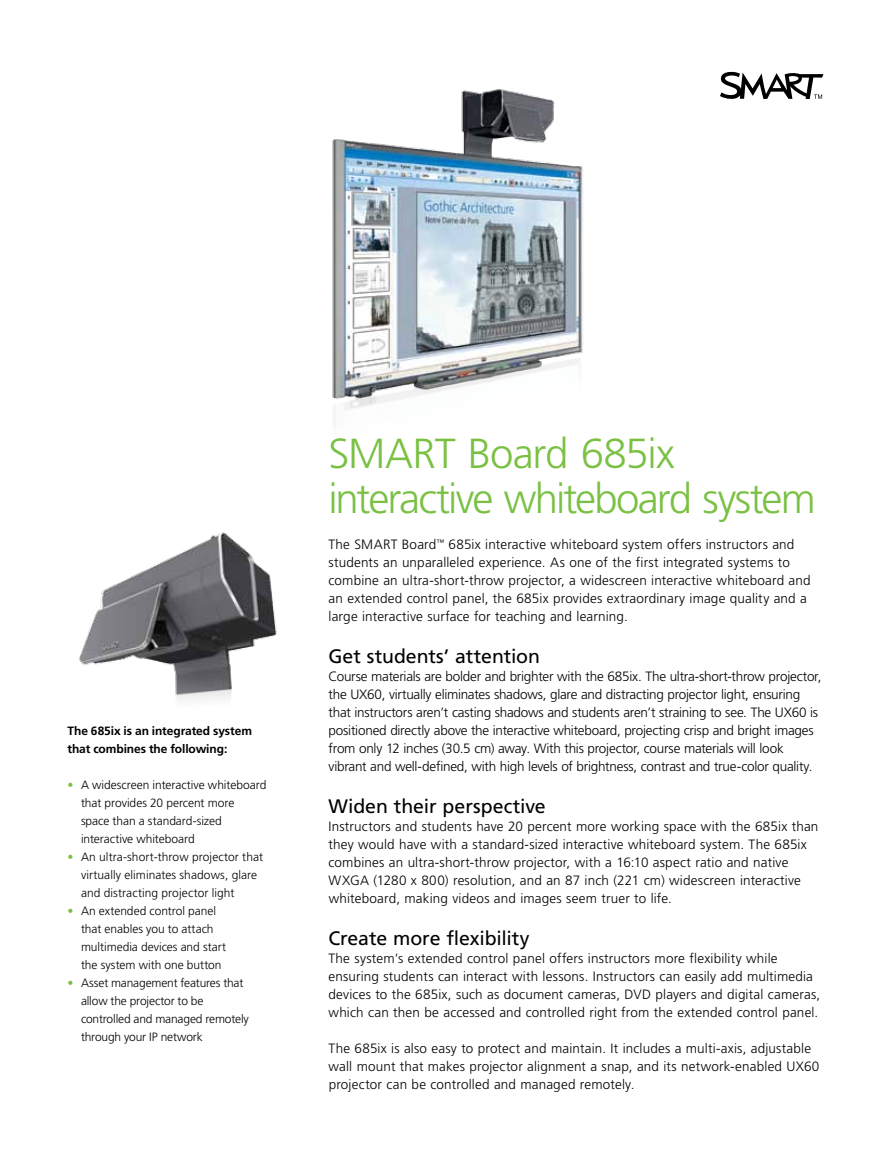
<style>
.page{position:relative;width:891px;height:1161px;background:#fff}
.page>*{position:absolute;margin:0;border:0;box-sizing:border-box;transform-origin:0 0}
.t1{font:300 42px/45px "Frutiger LT Std";letter-spacing:-.04em;color:#7ac143}
.t2{font:19.5px "Frutiger LT Std";letter-spacing:-.005em;color:#000}
.t3{font:300 13.5px/18px "Frutiger LT Std";letter-spacing:.01em;color:#000}
.t4{font:300 13.5px/18px "Frutiger LT Std";letter-spacing:-.02em;color:#000}
.t5{font:300 12px/18px "Frutiger LT Std";letter-spacing:-.005em;color:#000}
.t6{font:700 12px/18px "Frutiger LT Std";letter-spacing:-.005em;color:#000}
.s1{color:#7ac143}
</style>
<div class="page">
<img style="left:332px;top:89px;width:251px;height:335px">
<img style="left:79px;top:532px;width:198px;height:168px">
<svg style="left:720px;top:72px;width:104px;height:27px"></svg>
<p class="t6" style="left:68px;top:722px;width:186px">The 685ix is an integrated system that combines the following:</p>
<p class="t5" style="left:81px;top:776px;width:187px;text-indent:-14px"><span class="s1">•</span> A widescreen interactive whiteboard that provides 20 percent more<br>space than a standard-sized interactive whiteboard</p>
<p class="t5" style="left:81px;top:848px;width:184px;text-indent:-14px"><span class="s1">•</span> An ultra-short-throw projector that virtually eliminates shadows, glare and distracting projector light</p>
<p class="t5" style="left:81px;top:902px;width:147px;text-indent:-13px"><span class="s1">•</span> An extended control panel that enables you to attach multimedia devices and start the system with one button</p>
<p class="t5" style="left:81px;top:974px;width:169px;text-indent:-14px"><span class="s1">•</span> Asset management features that allow the projector to be controlled and managed remotely through your IP network</p>
<h1 class="t1" style="left:328px;top:432px;width:489px">SMART Board 685ix interactive whiteboard system</h1>
<p class="t3" style="left:328px;top:536px;width:484px">The SMART Board<sup>™</sup> 685ix interactive whiteboard system offers instructors and students an unparalleled experience. As one of the first integrated systems to combine an ultra-short-throw projector, a widescreen interactive whiteboard and an extended control panel, the 685ix provides extraordinary image quality and a large interactive surface for teaching and learning.</p>
<h2 class="t2" style="left:328px;top:645px;width:213px">Get students’ attention</h2>
<p class="t4" style="left:328px;top:668px;width:494px">Course materials are bolder and brighter with the 685ix. The ultra-short-throw projector, the UX60, virtually eliminates shadows, glare and distracting projector light, ensuring that instructors aren’t casting shadows and students aren’t straining to see. The UX60 is positioned directly above the interactive whiteboard, projecting crisp and bright images from only 12 inches (30.5 cm) away. With this projector, course materials will look vibrant and well-defined, with high levels of brightness, contrast and true-color quality.</p>
<h2 class="t2" style="left:328px;top:795px;width:219px">Widen their perspective</h2>
<p class="t3" style="left:328px;top:818px;width:491px">Instructors and students have 20 percent more working space with the 685ix than they would have with a standard-sized interactive whiteboard system. The 685ix combines an ultra-short-throw projector, with a 16:10 aspect ratio and native WXGA (1280 x 800) resolution, and an 87 inch (221 cm) widescreen interactive whiteboard, making videos and images seem truer to life.</p>
<h2 class="t2" style="left:328px;top:927px;width:203px">Create more flexibility</h2>
<p class="t3" style="left:328px;top:950px;width:493px">The system’s extended control panel offers instructors more flexibility while ensuring students can interact with lessons. Instructors can easily add multimedia devices to the 685ix, such as document cameras, DVD players and digital cameras, which can then be accessed and controlled right from the extended control panel.</p>
<p class="t3" style="left:329px;top:1040px;width:492px">The 685ix is also easy to protect and maintain. It includes a multi-axis, adjustable wall mount that makes projector alignment a snap, and its network-enabled UX60 projector can be controlled and managed remotely.</p>
</div>
